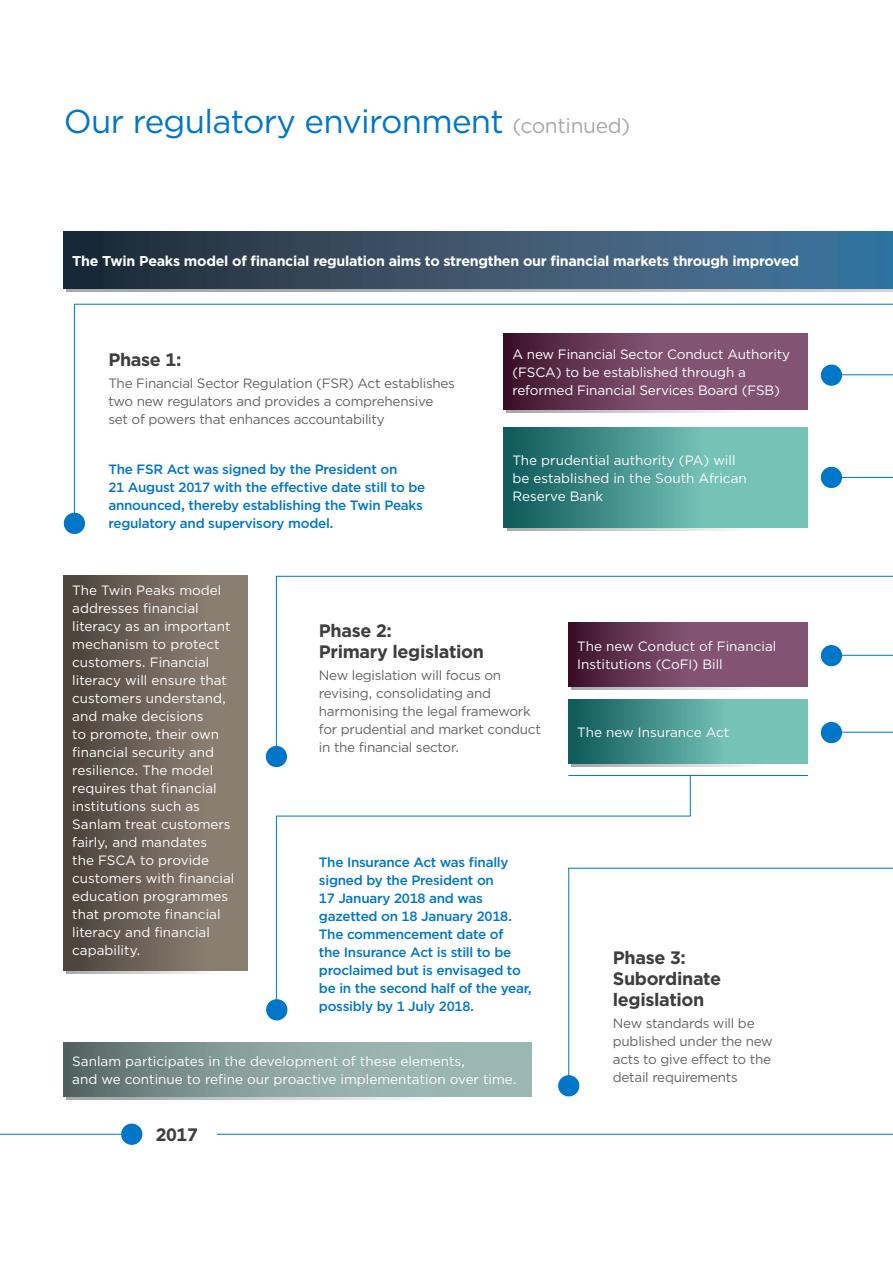
<style>
.page{position:relative;width:893px;height:1263px;background:#fff}
.page>*{position:absolute;margin:0;border:0;box-sizing:border-box;transform-origin:0 0}
.Page_heading_ROG{font:33px "Gotham";letter-spacing:-.02em;color:#0076c8}
.Level_01_heading_ROG{font:700 18px/21px "Gotham";letter-spacing:-.02em;color:#3e3e3f}
.t1{font:700 14.25px "Gotham";letter-spacing:-.02em;color:#fff}
.White_body_copy_8_11{font:13.5px/18px "Gotham";color:#fff}
.Level_03_heading_ROG{font:500 13.5px/18px "Gotham";letter-spacing:-.02em;color:#0076c8}
.Body_copy_ROG{font:13.5px/18px "Gotham";letter-spacing:-.02em;color:#636366}
.s1{font-size:21px;color:#a8a9ad}
</style>
<div class="page">
<div style="left:67px;top:1043px;width:464px;height:56px;background:linear-gradient(to right,#9e9fa4,#fff)"></div>
<svg style="left:64px;top:1043px;width:467px;height:53px;background:#879f9d"></svg>
<svg style="left:67px;top:288px;width:826px;height:3px;background:#8c96a1"></svg>
<svg style="left:64px;top:232px;width:829px;height:56px;background:#37536c"></svg>
<svg style="left:507px;top:409px;width:301px;height:3px"></svg>
<svg style="left:504px;top:333px;width:304px;height:76px;background:#714361"></svg>
<div style="left:67px;top:913px;width:181px;height:60px;background:linear-gradient(to right,#a9aaae,#fff)"></div>
<div style="left:64px;top:576px;width:184px;height:394px;background:linear-gradient(to right,#4d443c,#95887a)"></div>
<div style="left:507px;top:427px;width:301px;height:104px;background:linear-gradient(to right,#aaabaf,#fff)"></div>
<svg style="left:504px;top:427px;width:304px;height:101px;background:#529f97"></svg>
<div style="left:64px;top:513px;width:21px;height:21px;background:#0076c8;border-radius:50%"></div>
<div style="left:266px;top:746px;width:21px;height:21px;background:#0076c8;border-radius:50%"></div>
<div style="left:266px;top:999px;width:21px;height:21px;background:#0076c8;border-radius:50%"></div>
<div style="left:558px;top:1075px;width:21px;height:21px;background:#0076c8;border-radius:50%"></div>
<div style="left:821px;top:364px;width:21px;height:22px;background:#0076c8;border-radius:50%"></div>
<div style="left:821px;top:645px;width:21px;height:21px;background:#0076c8;border-radius:50%"></div>
<div style="left:821px;top:722px;width:21px;height:21px;background:#0076c8;border-radius:50%"></div>
<div style="left:121px;top:1123px;width:21px;height:22px;background:#0076c8;border-radius:50%"></div>
<div style="left:821px;top:467px;width:21px;height:21px;background:#0076c8;border-radius:50%"></div>
<hr style="left:74px;top:304px;width:1px;height:218px;background:#0076c8">
<hr style="left:276px;top:576px;width:1px;height:184px;background:#0076c8">
<hr style="left:276px;top:816px;width:1px;height:195px;background:#0076c8">
<hr style="left:568px;top:868px;width:1px;height:214px;background:#0076c8">
<hr style="left:217px;top:1134px;width:676px;height:1px;background:#0076c8">
<hr style="left:831px;top:374px;width:62px;height:1px;background:#0076c8">
<hr style="left:831px;top:655px;width:62px;height:1px;background:#0076c8">
<hr style="left:831px;top:732px;width:62px;height:1px;background:#0076c8">
<hr style="left:0;top:1134px;width:132px;height:1px;background:#0076c8">
<hr style="left:276px;top:816px;width:414px;height:1px;background:#0076c8">
<hr style="left:568px;top:775px;width:240px;height:1px;background:#0076c8">
<hr style="left:690px;top:775px;width:1px;height:41px;background:#0076c8">
<hr style="left:831px;top:477px;width:62px;height:1px;background:#0076c8">
<hr style="left:75px;top:304px;width:818px;height:1px;background:#0076c8">
<hr style="left:276px;top:576px;width:617px;height:1px;background:#0076c8">
<hr style="left:568px;top:868px;width:325px;height:1px;background:#0076c8">
<svg style="left:572px;top:686px;width:236px;height:4px"></svg>
<svg style="left:569px;top:622px;width:239px;height:64px;background:#714361"></svg>
<div style="left:572px;top:699px;width:236px;height:68px;background:linear-gradient(to right,#a5a7ab,#fff)"></div>
<svg style="left:569px;top:699px;width:239px;height:65px;background:#529f97"></svg>
<p class="Page_heading_ROG" style="left:64px;top:100px;width:568px">Our regulatory environment <span class="s1">(continued)</span></p>
<p class="t1" style="left:72px;top:251px;width:728px">The Twin Peaks model of financial regulation aims to strengthen our financial markets through improved</p>
<p class="Level_01_heading_ROG" style="left:108px;top:349px;width:75px">Phase 1:</p>
<p class="Body_copy_ROG" style="left:108px;top:374px;width:348px">The Financial Sector Regulation (FSR) Act establishes two new regulators and provides a comprehensive set of powers that enhances accountability</p>
<p class="Level_03_heading_ROG" style="left:108px;top:460px;width:318px">The FSR Act was signed by the President on<br>21 August 2017 with the effective date still to be announced, thereby establishing the Twin Peaks regulatory and supervisory model.</p>
<p class="White_body_copy_8_11" style="left:512px;top:344px;width:279px">A new Financial Sector Conduct Authority (FSCA) to be established through a reformed Financial Services Board (FSB)</p>
<p class="White_body_copy_8_11" style="left:512px;top:451px;width:236px">The prudential authority (PA) will be established in the South African<br>Reserve Bank</p>
<p class="White_body_copy_8_11" style="left:72px;top:581px;width:164px">The Twin Peaks model addresses financial literacy as an important mechanism to protect customers. Financial literacy will ensure that customers understand, and make decisions<br>to promote, their own financial security and resilience. The model requires that financial institutions such as<br>Sanlam treat customers fairly, and mandates<br>the FSCA to provide customers with financial education programmes that promote financial literacy and financial capability.</p>
<p class="Level_01_heading_ROG" style="left:319px;top:619px;width:167px">Phase 2:<br>Primary legislation</p>
<p class="Body_copy_ROG" style="left:319px;top:666px;width:223px">New legislation will focus on revising, consolidating and harmonising the legal framework for prudential and market conduct in the financial sector.</p>
<p class="Level_03_heading_ROG" style="left:319px;top:853px;width:215px">The Insurance Act was finally signed by the President on<br>17 January 2018 and was gazetted on 18 January 2018.<br>The commencement date of<br>the Insurance Act is still to be proclaimed but is envisaged to be in the second half of the year, possibly by 1 July 2018.</p>
<p class="White_body_copy_8_11" style="left:72px;top:1052px;width:446px">Sanlam participates in the development of these elements,<br>and we continue to refine our proactive implementation over time.</p>
<p class="Level_01_heading_ROG" style="left:156px;top:1124px;width:44px">2017</p>
<p class="White_body_copy_8_11" style="left:577px;top:637px;width:201px">The new Conduct of Financial<br>Institutions (CoFI) Bill</p>
<p class="White_body_copy_8_11" style="left:577px;top:723px;width:154px">The new Insurance Act</p>
<p class="Level_01_heading_ROG" style="left:613px;top:947px;width:110px">Phase 3:<br>Subordinate legislation</p>
<p class="Body_copy_ROG" style="left:613px;top:1014px;width:161px">New standards will be published under the new acts to give effect to the detail requirements</p>
</div>
